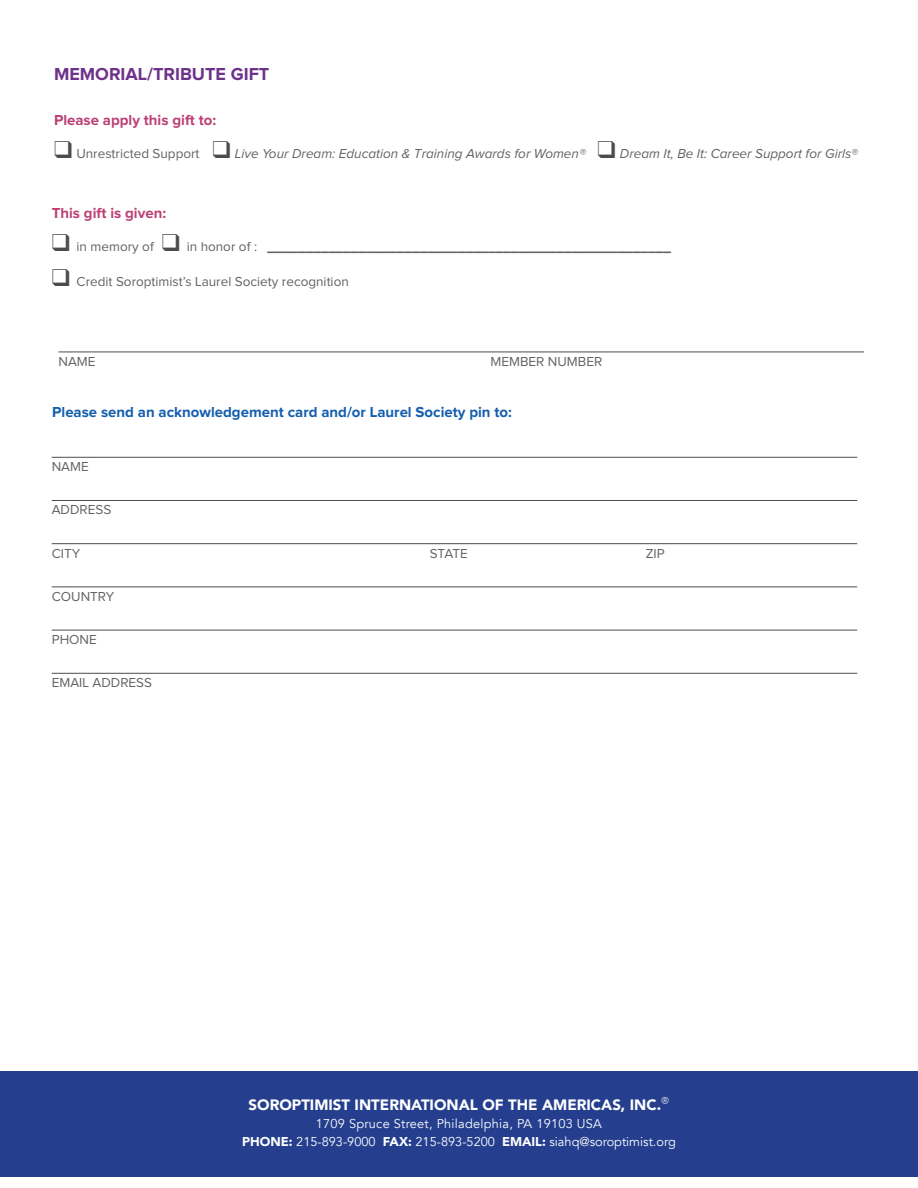
<style>
.page{position:relative;width:918px;height:1188px;background:#fff}
.page>*{position:absolute;margin:0;border:0;box-sizing:border-box;transform-origin:0 0}
.t1{font:700 18px "Proxima Nova";color:#6e328a}
.t2{font:700 15px "Proxima Nova";color:#145ead}
.t3{font:900 15px "Avenir";color:#fff}
.t4{font:700 15px "Proxima Nova";color:#bb4076}
.t5{font:13.5px "Proxima Nova";color:#636366}
.t6{font:italic 13.5px "Proxima Nova";color:#636366}
.t7{font:900 13.5px "Proxima Nova";color:#636366}
.t8{font:12.75px "Avenir";color:#fff}
.t9{font:12.75px "Avenir";letter-spacing:.02em;color:#fff}
.s1{color:#4b4c4d}
.s2{font-style:normal}
.s3{font-weight:400}
.s4{font-family:"Proxima Nova";font-weight:400;font-size:16.5px}
.s5{font-weight:900}
</style>
<div class="page">
<hr style="left:52px;top:457px;width:805px;height:1px;background:#4b4c4d">
<hr style="left:52px;top:500px;width:805px;height:1px;background:#4b4c4d">
<hr style="left:52px;top:543px;width:805px;height:1px;background:#4b4c4d">
<hr style="left:52px;top:587px;width:805px;height:1px;background:#4b4c4d">
<hr style="left:52px;top:630px;width:805px;height:1px;background:#4b4c4d">
<hr style="left:52px;top:673px;width:805px;height:1px;background:#4b4c4d">
<div style="left:0;top:1071px;width:918px;height:106px;background:#253f8e"></div>
<hr style="left:58px;top:352px;width:806px;height:1px;background:#4b4c4d">
<p class="t1" style="left:54px;top:66px;width:217px">MEMORIAL/TRIBUTE GIFT</p>
<p class="t4" style="left:54px;top:113px;width:164px">Please apply this gift to:</p>
<p class="t6" style="left:54px;top:147px;width:805px"><span class="s1">❑</span> <span class="s2">Unrestricted Support</span> <span class="s1">❑</span> Live Your Dream: Education &amp; Training Awards for Women® <span class="s1">❑</span> Dream It, Be It: Career Support for Girls®</p>
<p class="t4" style="left:52px;top:206px;width:116px">This gift is given:</p>
<p class="t7" style="left:52px;top:240px;width:621px"><span class="s1">❑</span> <span class="s3">in memory of</span> <span class="s1">❑</span> <span class="s3">in honor of :</span> _____________________________________________________</p>
<p class="t5" style="left:52px;top:276px;width:299px"><span class="s1">❑</span> Credit Soroptimist’s Laurel Society recognition</p>
<p class="t5" style="left:58px;top:355px;width:39px">NAME</p>
<p class="t5" style="left:490px;top:355px;width:113px">MEMBER NUMBER</p>
<p class="t2" style="left:52px;top:405px;width:461px">Please send an acknowledgement card and/or Laurel Society pin to:</p>
<p class="t5" style="left:52px;top:460px;width:39px">NAME</p>
<p class="t5" style="left:52px;top:504px;width:61px">ADDRESS</p>
<p class="t5" style="left:52px;top:547px;width:30px">CITY</p>
<p class="t5" style="left:430px;top:547px;width:39px">STATE</p>
<p class="t5" style="left:646px;top:547px;width:21px">ZIP</p>
<p class="t5" style="left:52px;top:590px;width:64px">COUNTRY</p>
<p class="t5" style="left:52px;top:633px;width:47px">PHONE</p>
<p class="t5" style="left:52px;top:676px;width:102px">EMAIL ADDRESS</p>
<p class="t3" style="left:249px;top:1091px;width:422px">SOROPTIMIST INTERNATIONAL OF THE AMERICAS, INC.<span class="s4">®</span></p>
<p class="t9" style="left:316px;top:1116px;width:288px">1709 Spruce Street, Philadelphia, PA 19103 USA</p>
<p class="t8" style="left:242px;top:1134px;width:435px"><span class="s5">PHONE:</span> 215-893-9000 <span class="s5">FAX:</span> 215-893-5200 <span class="s5">EMAIL:</span> siahq@soroptimist.org</p>
</div>
